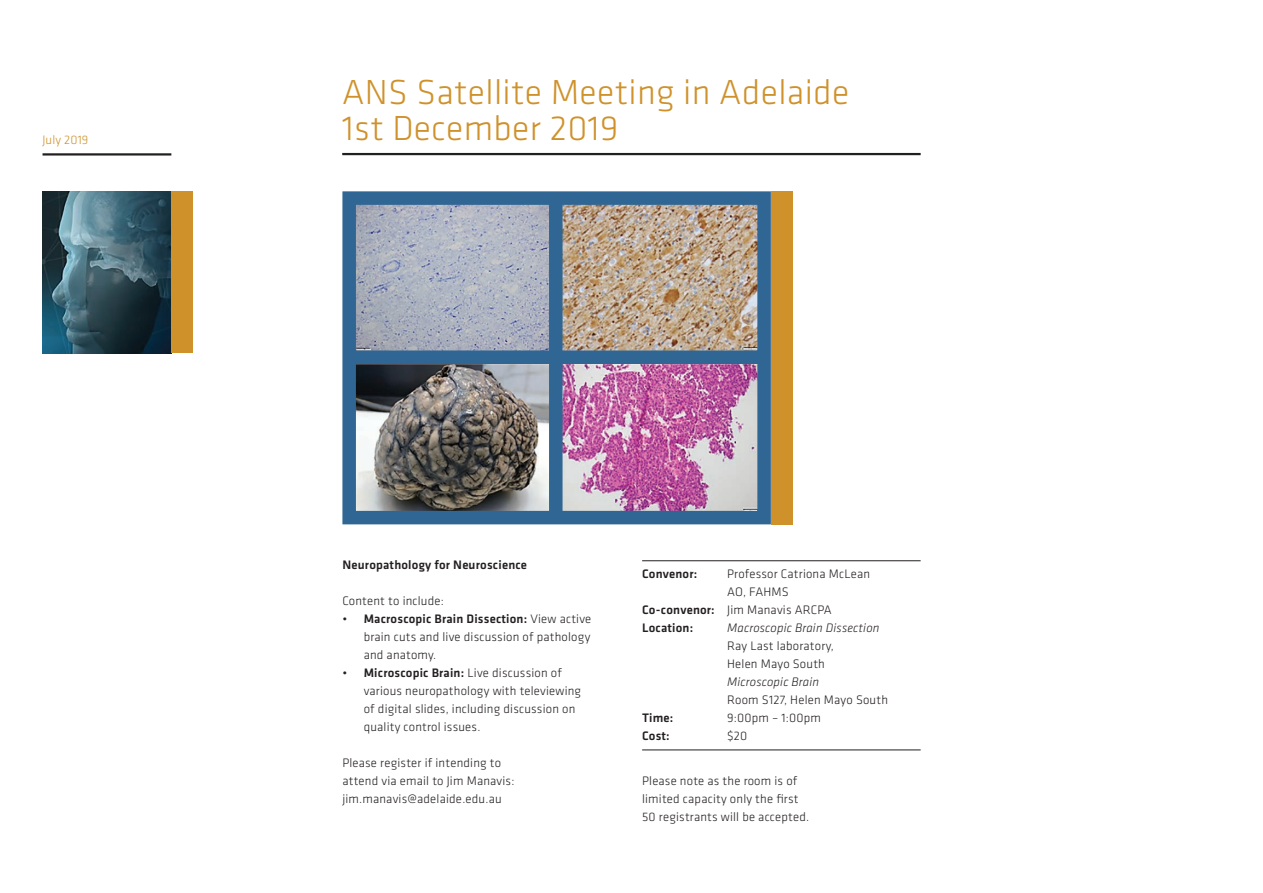
<style>
.page{position:relative;width:1263px;height:893px;background:#fff}
.page>*{position:absolute;margin:0;border:0;box-sizing:border-box;transform-origin:0 0}
.t1{font:300 36px/36px "Klavika Basic";letter-spacing:.01em;color:#cf922b}
.ANS_body{font:300 12.75px/18px "Klavika Basic";letter-spacing:.015em;color:#231f20}
.ANS_body-2{font:500 12.75px "Klavika Basic";letter-spacing:.015em;color:#231f20}
.t2{font:300 12.75px "Klavika Basic";letter-spacing:.01em;color:#cf922b}
.s1{font-weight:500}
.s2{font-style:italic}
</style>
<div class="page">
<hr style="left:43px;top:153px;width:128px;height:3px;background:#231f20">
<hr style="left:342px;top:153px;width:579px;height:2px;background:#231f20">
<img style="left:357px;top:206px;width:399px;height:303px">
<div style="left:342px;top:191px;width:429px;height:333px;border:14px solid #2f6693"></div>
<div style="left:347px;top:350px;width:418px;height:14px;background:#2f6693"></div>
<div style="left:549px;top:197px;width:13px;height:322px;background:#2f6693"></div>
<hr style="left:642px;top:560px;width:279px;height:1px;background:#231f20">
<hr style="left:642px;top:749px;width:279px;height:1px;background:#231f20">
<img style="left:43px;top:191px;width:128px;height:162px">
<div style="left:171px;top:191px;width:22px;height:162px;background:#cf922b"></div>
<div style="left:771px;top:191px;width:21px;height:333px;background:#cf922b"></div>
<p class="t2" style="left:43px;top:132px;width:47px">July 2019</p>
<p class="t1" style="left:342px;top:74px;width:509px">ANS Satellite Meeting in Adelaide<br>1st December 2019</p>
<p class="ANS_body-2" style="left:342px;top:556px;width:186px">Neuropathology for Neuroscience</p>
<p class="ANS_body" style="left:342px;top:592px;width:103px">Content to include:</p>
<p class="ANS_body" style="left:364px;top:610px;width:229px;text-align:justify;text-indent:-21px">• <span class="s1">Macroscopic Brain Dissection:</span> View active brain cuts and live discussion of pathology and anatomy.</p>
<p class="ANS_body" style="left:364px;top:664px;width:219px;text-indent:-21px">• <span class="s1">Microscopic Brain:</span> Live discussion of various neuropathology with televiewing of digital slides, including discussion on quality control issues.</p>
<p class="ANS_body" style="left:342px;top:754px;width:173px">Please register if intending to attend via email to Jim Manavis: jim.manavis@adelaide.edu.au</p>
<p class="ANS_body-2" style="left:642px;top:565px;width:57px">Convenor:</p>
<p class="ANS_body" style="left:727px;top:565px;width:144px">Professor Catriona McLean<br>AO, FAHMS</p>
<p class="ANS_body" style="left:642px;top:601px;width:191px"><span class="s1">Co-convenor:</span> Jim Manavis ARCPA</p>
<p class="ANS_body-2" style="left:642px;top:619px;width:53px">Location:</p>
<p class="ANS_body" style="left:727px;top:619px;width:154px"><span class="s2">Macroscopic Brain Dissection<br></span>Ray Last laboratory,<br>Helen Mayo South</p>
<p class="ANS_body" style="left:727px;top:673px;width:162px"><span class="s2">Microscopic Brain<br></span>Room S127, Helen Mayo South</p>
<p class="ANS_body-2" style="left:642px;top:709px;width:33px">Time:</p>
<p class="ANS_body" style="left:727px;top:709px;width:95px">9:00pm – 1:00pm</p>
<p class="ANS_body-2" style="left:642px;top:727px;width:29px">Cost:</p>
<p class="ANS_body" style="left:727px;top:727px;width:22px">$20</p>
<p class="ANS_body" style="left:642px;top:772px;width:169px">Please note as the room is of limited capacity only the first<br>50 registrants will be accepted.</p>
</div>
